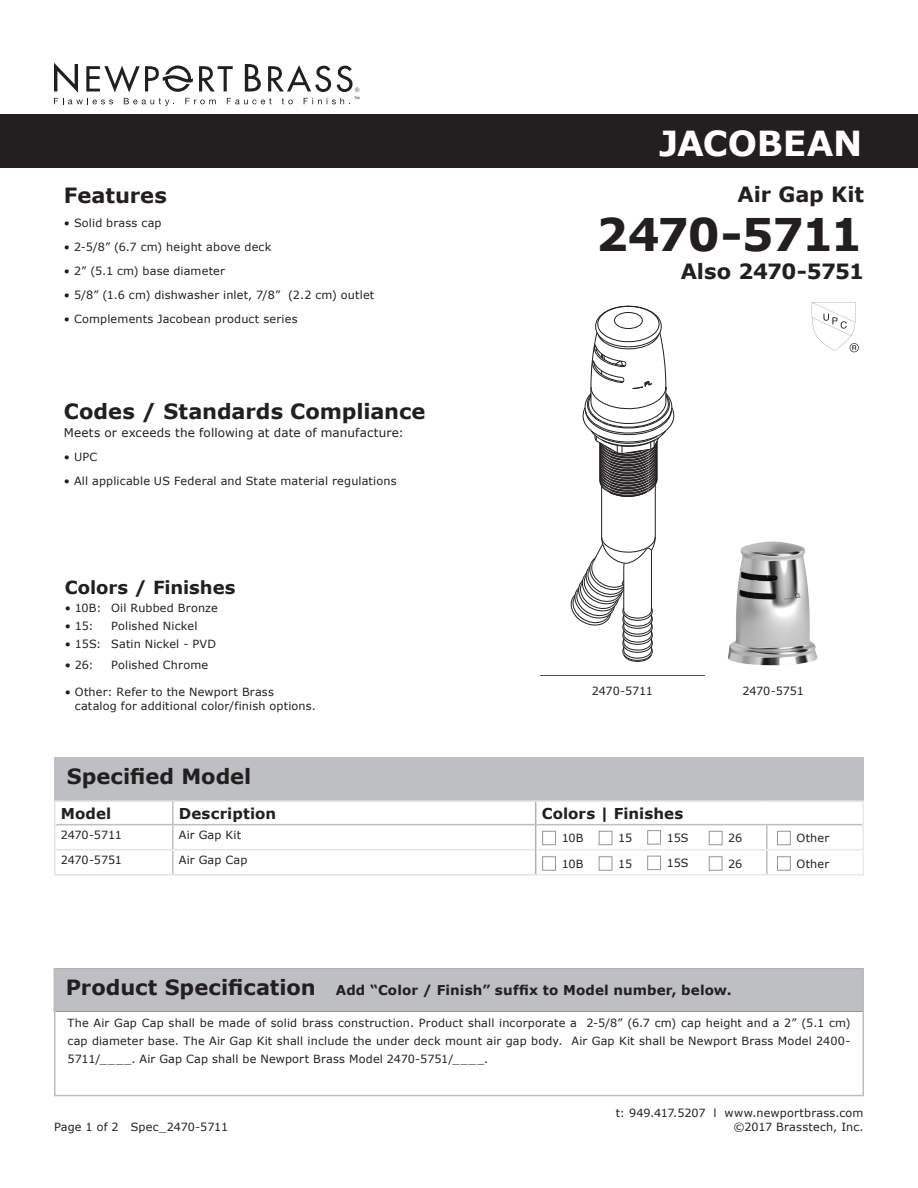
<style>
.page{position:relative;width:918px;height:1188px;background:#fff}
.page>*{position:absolute;margin:0;border:0;box-sizing:border-box;transform-origin:0 0}
.t1{font:700 45px "Verdana";letter-spacing:-.045em;color:#231f20}
.t2{font:700 34.5px "Verdana";letter-spacing:-.005em;color:#fff}
.t3{font:700 21px "Verdana";color:#231f20}
.t4{font:700 21px "Verdana";letter-spacing:-.025em;color:#231f20}
.t5{font:700 18px "Verdana";letter-spacing:-.005em;color:#231f20}
.t6{font:700 15px "Verdana";letter-spacing:.005em;color:#231f20}
.t7{font:700 13.5px "Verdana";letter-spacing:.01em;color:#231f20}
.t8{font:12px "Verdana";letter-spacing:.01em;color:#231f20}
.t9{font:11.25px/13.5px "Verdana";letter-spacing:.015em;color:#231f20;text-align:right}
.t10{font:11.25px "Verdana";letter-spacing:-.02em;color:#231f20}
.t11{font:11.25px "Verdana";letter-spacing:-.015em;color:#231f20}
.s1{font-size:21px}
</style>
<div class="page">
<div style="left:0;top:114px;width:918px;height:54px;background:#231f20"></div>
<svg style="left:54px;top:63px;width:305px;height:43px"></svg>
<div style="left:54px;top:969px;width:809px;height:43px;background:#bebfc2;border:1px solid #939598"></div>
<div style="left:54px;top:969px;width:810px;height:127px;border:2px solid #bcbdc0"></div>
<svg style="left:811px;top:302px;width:48px;height:50px"></svg>
<div style="left:802px;top:343px;width:15px;height:11px;background:#fff"></div>
<div style="left:54px;top:758px;width:810px;height:43px;background:#bebfc2"></div>
<div style="left:647px;top:830px;width:14px;height:14px;border:1px solid #939598"></div>
<div style="left:542px;top:831px;width:14px;height:14px;border:1px solid #939598"></div>
<div style="left:709px;top:831px;width:13px;height:14px;border:1px solid #939598"></div>
<div style="left:777px;top:831px;width:14px;height:14px;border:1px solid #939598"></div>
<div style="left:599px;top:831px;width:13px;height:14px;border:1px solid #939598"></div>
<hr style="left:172px;top:802px;width:2px;height:22px;background:#bebfc2">
<hr style="left:56px;top:824px;width:117px;height:1px;background:#bebfc2">
<hr style="left:173px;top:824px;width:362px;height:1px;background:#bebfc2">
<hr style="left:172px;top:825px;width:2px;height:24px;background:#bebfc2">
<hr style="left:536px;top:824px;width:231px;height:1px;background:#bebfc2">
<hr style="left:767px;top:824px;width:96px;height:1px;background:#bebfc2">
<hr style="left:766px;top:825px;width:2px;height:24px;background:#bebfc2">
<hr style="left:172px;top:850px;width:2px;height:24px;background:#bebfc2">
<hr style="left:766px;top:850px;width:2px;height:24px;background:#bebfc2">
<svg style="left:535px;top:802px;width:1px;height:72px"></svg>
<hr style="left:54px;top:800px;width:119px;height:2px;background:#e3e4e6">
<hr style="left:54px;top:802px;width:2px;height:23px;background:#e3e4e6">
<hr style="left:173px;top:800px;width:363px;height:2px;background:#e3e4e6">
<hr style="left:54px;top:825px;width:2px;height:24px;background:#e3e4e6">
<hr style="left:54px;top:849px;width:119px;height:1px;background:#e3e4e6">
<hr style="left:54px;top:850px;width:2px;height:24px;background:#e3e4e6">
<hr style="left:173px;top:849px;width:362px;height:1px;background:#e3e4e6">
<hr style="left:54px;top:874px;width:119px;height:2px;background:#e3e4e6">
<hr style="left:173px;top:874px;width:363px;height:2px;background:#e3e4e6">
<hr style="left:536px;top:800px;width:231px;height:2px;background:#e8e9ea">
<hr style="left:767px;top:800px;width:97px;height:2px;background:#e8e9ea">
<hr style="left:862px;top:802px;width:2px;height:23px;background:#e8e9ea">
<hr style="left:862px;top:825px;width:2px;height:24px;background:#e8e9ea">
<hr style="left:536px;top:849px;width:231px;height:1px;background:#e8e9ea">
<hr style="left:767px;top:849px;width:97px;height:1px;background:#e8e9ea">
<hr style="left:862px;top:850px;width:2px;height:24px;background:#e8e9ea">
<hr style="left:536px;top:874px;width:231px;height:2px;background:#e8e9ea">
<hr style="left:767px;top:874px;width:97px;height:2px;background:#e8e9ea">
<hr style="left:601px;top:486px;width:1px;height:51px;background:#231f20">
<hr style="left:655px;top:485px;width:1px;height:52px;background:#231f20">
<svg style="left:570px;top:536px;width:86px;height:126px"></svg>
<svg style="left:582px;top:305px;width:93px;height:193px"></svg>
<div style="left:647px;top:856px;width:14px;height:14px;border:1px solid #939598"></div>
<div style="left:542px;top:857px;width:14px;height:13px;border:1px solid #939598"></div>
<div style="left:709px;top:857px;width:13px;height:13px;border:1px solid #939598"></div>
<div style="left:777px;top:857px;width:14px;height:13px;border:1px solid #939598"></div>
<div style="left:599px;top:857px;width:13px;height:13px;border:1px solid #939598"></div>
<img style="left:740px;top:542px;width:30px;height:27px">
<h2 class="t2" style="left:659px;top:119px;width:205px">JACOBEAN</h2>
<h3 class="t3" style="left:64px;top:180px;width:105px">Features</h3>
<h3 class="t3" style="left:738px;top:180px;width:128px">Air Gap Kit</h3>
<p class="t9" style="left:64px;top:216px;width:99px">• Solid brass cap</p>
<p class="t9" style="left:64px;top:240px;width:209px">• 2-5/8” (6.7 cm) height above deck</p>
<p class="t9" style="left:64px;top:264px;width:163px">• 2” (5.1 cm) base diameter</p>
<p class="t9" style="left:64px;top:288px;width:312px">• 5/8” (1.6 cm) dishwasher inlet, 7/8” (2.2 cm) outlet</p>
<p class="t9" style="left:64px;top:312px;width:235px">• Complements Jacobean product series</p>
<h1 class="t1" style="left:596px;top:202px;width:268px">2470-5711</h1>
<h3 class="t4" style="left:681px;top:256px;width:185px">Also 2470-5751</h3>
<h3 class="t3" style="left:64px;top:396px;width:363px">Codes / Standards Compliance</h3>
<p class="t8" style="left:64px;top:424px;width:342px">Meets or exceeds the following at date of manufacture:</p>
<p class="t9" style="left:64px;top:450px;width:35px">• UPC</p>
<p class="t9" style="left:64px;top:474px;width:334px">• All applicable US Federal and State material regulations</p>
<h3 class="t5" style="left:65px;top:575px;width:172px">Colors / Finishes</h3>
<p class="t9" style="left:65px;top:601px;width:155px">• 10B: Oil Rubbed Bronze</p>
<p class="t9" style="left:65px;top:619px;width:30px">• 15:</p>
<p class="t9" style="left:111px;top:619px;width:88px">Polished Nickel</p>
<p class="t9" style="left:65px;top:637px;width:153px">• 15S: Satin Nickel - PVD</p>
<p class="t9" style="left:65px;top:658px;width:31px">• 26:</p>
<p class="t9" style="left:111px;top:658px;width:98px">Polished Chrome</p>
<p class="t9" style="left:75px;top:685px;width:243px;text-align:left;text-indent:-10px">• Other: Refer to the Newport Brass catalog for additional color/finish options.</p>
<p class="t10" style="left:592px;top:683px;width:63px">2470-5711</p>
<p class="t11" style="left:743px;top:683px;width:63px">2470-5751</p>
<h3 class="t3" style="left:67px;top:762px;width:186px">Specified Model</h3>
<h3 class="t6" style="left:61px;top:803px;width:52px">Model</h3>
<h3 class="t6" style="left:179px;top:803px;width:99px">Description</h3>
<h3 class="t6" style="left:542px;top:803px;width:143px">Colors | Finishes</h3>
<p class="t10" style="left:61px;top:827px;width:63px">2470-5711</p>
<p class="t9" style="left:179px;top:828px;width:64px">Air Gap Kit</p>
<p class="t11" style="left:61px;top:853px;width:63px">2470-5751</p>
<p class="t9" style="left:179px;top:853px;width:70px">Air Gap Cap</p>
<p class="t9" style="left:562px;top:831px;width:23px">10B</p>
<p class="t9" style="left:618px;top:831px;width:16px">15</p>
<p class="t9" style="left:667px;top:831px;width:23px">15S</p>
<p class="t9" style="left:728px;top:831px;width:16px">26</p>
<p class="t9" style="left:797px;top:831px;width:34px">Other</p>
<p class="t9" style="left:562px;top:857px;width:23px">10B</p>
<p class="t9" style="left:618px;top:857px;width:16px">15</p>
<p class="t9" style="left:667px;top:856px;width:23px">15S</p>
<p class="t9" style="left:728px;top:857px;width:16px">26</p>
<p class="t9" style="left:797px;top:857px;width:34px">Other</p>
<p class="t7" style="left:66px;top:981px;width:667px"><span class="s1">Product Specification</span> Add “Color / Finish” suffix to Model number, below.</p>
<p class="t9" style="left:68px;top:1014px;width:785px;line-height:18px;text-align:justify">The Air Gap Cap shall be made of solid brass construction. Product shall incorporate a 2-5/8” (6.7 cm) cap height and a 2” (5.1 cm) cap diameter base. The Air Gap Kit shall include the under deck mount air gap body. Air Gap Kit shall be Newport Brass Model 2400- 5711/____. Air Gap Cap shall be Newport Brass Model 2470-5751/____.</p>
<p class="t9" style="left:54px;top:1120px;width:176px">Page 1 of 2 Spec_2470-5711</p>
<p class="t9" style="left:616px;top:1106px;width:249px">t: 949.417.5207 l www.newportbrass.com ©2017 Brasstech, Inc.</p>
</div>
